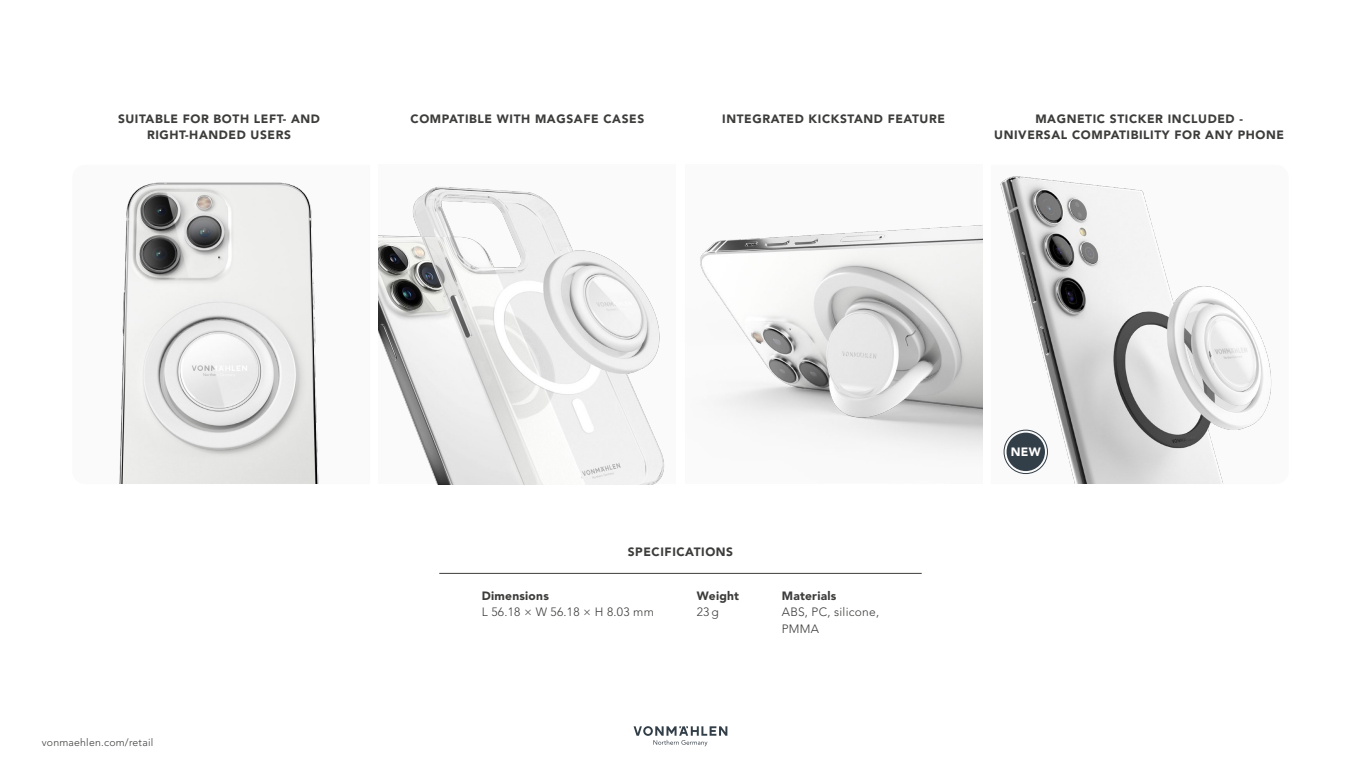
<style>
.page{position:relative;width:1361px;height:766px;background:#fff}
.page>*{position:absolute;margin:0;border:0;box-sizing:border-box;transform-origin:0 0}
.t1{font:900 12px/16.5px "Avenir LT Pro";letter-spacing:.05em;color:#3c3c3b;text-align:center}
.t2{font:300 12px/16.5px "Avenir LT Pro";letter-spacing:.02em;color:#3c3c3b}
.t3{font:900 12px "Avenir LT Pro";letter-spacing:.02em;color:#3c3c3b}
.t4{font:900 12px "Avenir LT Pro";color:#fff}
.t5{font:300 10.5px "Avenir LT Pro";letter-spacing:.02em;color:#3c3c3b}
</style>
<div class="page">
<img style="left:1000px;top:176px;width:272px;height:308px">
<img style="left:700px;top:225px;width:282px;height:231px">
<img style="left:119px;top:182px;width:200px;height:302px">
<img style="left:378px;top:186px;width:287px;height:298px">
<div style="left:1006px;top:432px;width:39px;height:39px;background:#333f48;border-radius:50%"></div>
<div style="left:1003px;top:429px;width:45px;height:45px;border:1px solid #333f48;border-radius:50%"></div>
<hr style="left:439px;top:573px;width:482px;height:1px;background:#3c3c3b">
<svg style="left:633px;top:726px;width:94px;height:20px"></svg>
<p class="t1" style="left:118px;top:110px;width:204px">SUITABLE FOR BOTH LEFT- AND</p>
<p class="t1" style="left:410px;top:110px;width:235px">COMPATIBLE WITH MAGSAFE CASES</p>
<p class="t1" style="left:722px;top:110px;width:224px">INTEGRATED KICKSTAND FEATURE</p>
<p class="t1" style="left:147px;top:127px;width:145px">RIGHT-HANDED USERS</p>
<p class="t1" style="left:994px;top:110px;width:291px">MAGNETIC STICKER INCLUDED -<br>UNIVERSAL COMPATIBILITY FOR ANY PHONE</p>
<p class="t5" style="left:42px;top:735px;width:113px">vonmaehlen.com/retail</p>
<p class="t1" style="left:628px;top:543px;width:107px">SPECIFICATIONS</p>
<p class="t3" style="left:482px;top:588px;width:69px">Dimensions</p>
<p class="t2" style="left:482px;top:603px;width:174px">L 56.18 × W 56.18 × H 8.03 mm</p>
<p class="t1" style="left:697px;top:587px;width:44px">Weight</p>
<p class="t2" style="left:697px;top:603px;width:24px">23g</p>
<p class="t3" style="left:782px;top:588px;width:56px">Materials</p>
<p class="t2" style="left:782px;top:603px;width:99px">ABS, PC, silicone,<br>PMMA</p>
<p class="t4" style="left:1010px;top:445px;width:32px">NEW</p>
</div>
